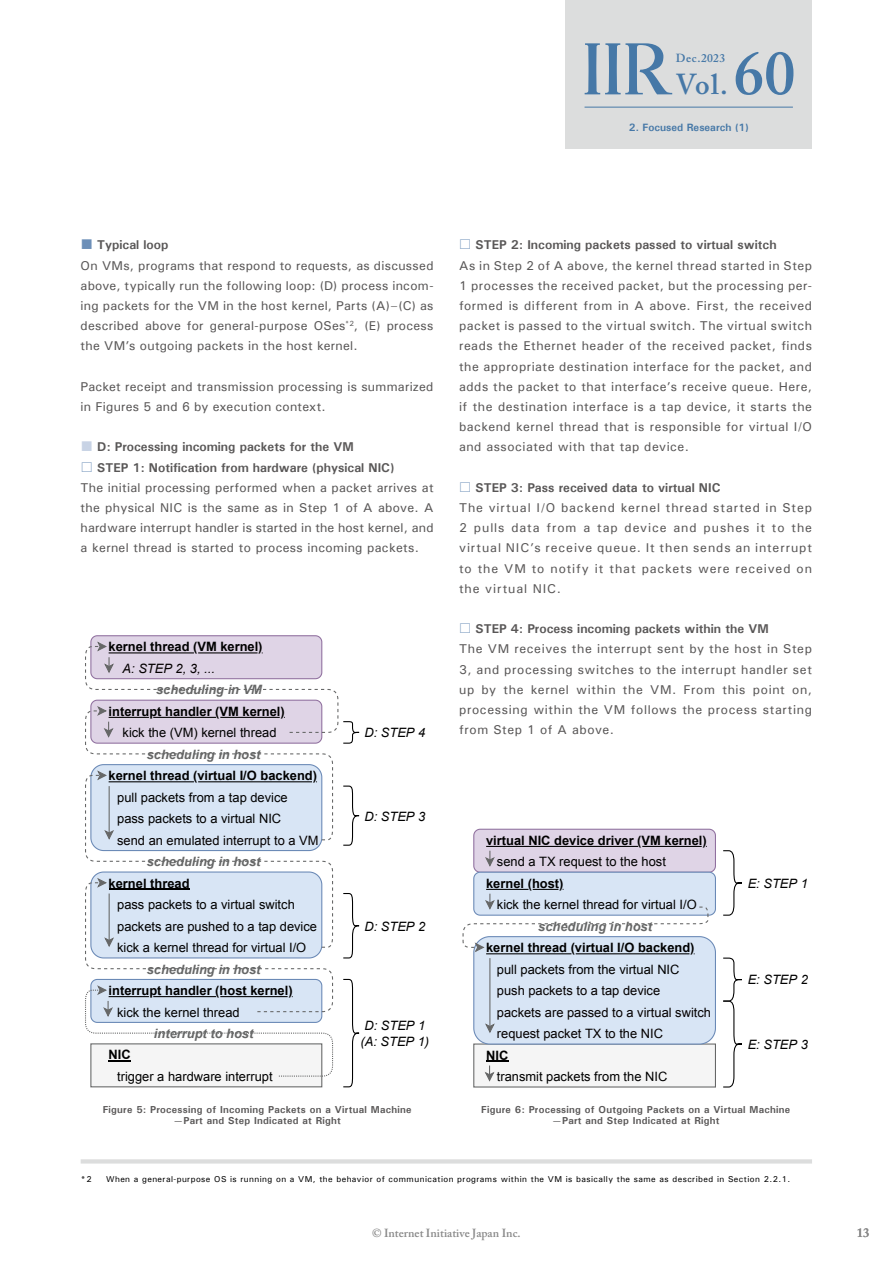
<style>
.page{position:relative;width:893px;height:1263px;background:#fff}
.page>*{position:absolute;margin:0;border:0;box-sizing:border-box;transform-origin:0 0}
.t1{font:600 28.65px "Adobe Caslon Pro";color:#4678a7}
.t2{font:12.9px/21.5px "Arial";color:#000}
.t3{font:700 12.9px "Arial";color:#000}
.t4{font:12.9px "Arial";color:#040000}
.t5{font:italic 700 12.9px "Arial";color:#666767}
.t6{font:italic 12.9px/15px "Arial";color:#000;text-align:center}
.t7{font:italic 12.9px "Arial";color:#040000}
.t8{font:500 12.75px/20.2px "Univers";letter-spacing:.035em;color:#595757}
.t9{font:500 12.75px/20.2px "Univers";letter-spacing:.07em;color:#595757}
.t10{font:700 12.75px "Univers";color:#595757}
.t11{font:600 12.75px "Adobe Caslon Pro";color:#898989}
.t12{font:600 11.7px "Adobe Caslon Pro";color:#898989}
.t13{font:600 11.7px "Adobe Caslon Pro";letter-spacing:.05em;color:#4678a7}
.t14{font:700 10.65px "Univers";color:#4678a7}
.t15{font:700 10.05px/11.7px "Univers";letter-spacing:.025em;color:#595757;text-align:center}
.t16{font:500 8.55px "Univers";letter-spacing:.05em;color:#000}
.s1{font-size:61.65px}
.s2{font-family:"Hira Kaku Pro W6";font-weight:400;color:#6c8fb8}
.s3{font-weight:700}
.s4{font-family:"Hira Kaku Pro W6";font-weight:400;color:#c8d3e5}
</style>
<div class="page">
<div style="left:565px;top:0;width:247px;height:149px;background:#dcdddd"></div>
<hr style="left:585px;top:107px;width:208px;height:1px;background:#4678a7">
<svg style="left:585px;top:43px;width:87px;height:51px"></svg>
<hr style="left:81px;top:1159px;width:731px;height:4px;background:#dcdddd">
<svg style="left:85px;top:635px;width:275px;height:452px"></svg>
<svg style="left:462px;top:828px;width:280px;height:260px"></svg>
<h1 class="t1" style="left:676px;top:67px;width:121px">Vol.<span class="s1">60</span></h1>
<p class="t13" style="left:676px;top:51px;width:51px">Dec.2023</p>
<p class="t14" style="left:629px;top:121px;width:122px">2. Focused Research (1)</p>
<p class="t8" style="left:80px;top:235px;width:355px"><span class="s2">■</span> <span class="s3">Typical loop<br></span>On VMs, programs that respond to requests, as discussed above, typically run the following loop: (D) process incom&shy;ing packets for the VM in the host kernel, Parts (A)–(C) as described above for general-purpose OSes<sup>*2</sup>, (E) process the VM’s outgoing packets in the host kernel.</p>
<p class="t8" style="left:81px;top:376px;width:354px">Packet receipt and transmission processing is summarized in Figures 5 and 6 by execution context.</p>
<p class="t10" style="left:80px;top:439px;width:275px"><span class="s4">■</span> D: Processing incoming packets for the VM</p>
<p class="t8" style="left:80px;top:457px;width:355px"><span class="s2">□</span> <span class="s3">STEP 1: Notification from hardware (physical NIC)<br></span>The initial processing performed when a packet arrives at the physical NIC is the same as in Step 1 of A above. A hardware interrupt handler is started in the host kernel, and a kernel thread is started to process incoming packets.</p>
<p class="t3" style="left:109px;top:638px;width:155px">kernel thread (VM kernel)</p>
<p class="t5" style="left:156px;top:681px;width:107px">scheduling in VM</p>
<p class="t7" style="left:123px;top:660px;width:94px">A: STEP 2, 3, ...</p>
<p class="t3" style="left:109px;top:703px;width:178px">interrupt handler (VM kernel)</p>
<p class="t2" style="left:123px;top:722px;width:155px">kick the (VM) kernel thread</p>
<p class="t5" style="left:147px;top:746px;width:115px">scheduling in host</p>
<p class="t3" style="left:109px;top:767px;width:210px">kernel thread (virtual I/O backend)</p>
<p class="t2" style="left:117px;top:786px;width:172px">pull packets from a tap device</p>
<p class="t2" style="left:117px;top:808px;width:166px">pass packets to a virtual NIC</p>
<p class="t4" style="left:117px;top:832px;width:203px">send an emulated interrupt to a VM</p>
<p class="t5" style="left:147px;top:853px;width:115px">scheduling in host</p>
<p class="t3" style="left:109px;top:874px;width:82px">kernel thread</p>
<p class="t2" style="left:117px;top:894px;width:201px">pass packets to a virtual switch packets are pushed to a tap device</p>
<p class="t2" style="left:117px;top:937px;width:191px">kick a kernel thread for virtual I/O</p>
<p class="t5" style="left:147px;top:961px;width:115px">scheduling in host</p>
<p class="t3" style="left:109px;top:982px;width:186px">interrupt handler (host kernel)</p>
<p class="t2" style="left:117px;top:1001px;width:124px">kick the kernel thread</p>
<p class="t3" style="left:109px;top:1046px;width:24px">NIC</p>
<p class="t5" style="left:154px;top:1025px;width:101px">interrupt to host</p>
<p class="t2" style="left:117px;top:1066px;width:157px">trigger a hardware interrupt</p>
<p class="t6" style="left:364px;top:725px;width:62px">D: STEP 4</p>
<p class="t6" style="left:364px;top:809px;width:62px">D: STEP 3</p>
<p class="t6" style="left:364px;top:919px;width:62px">D: STEP 2</p>
<p class="t6" style="left:360px;top:1018px;width:70px">D: STEP 1 (A: STEP 1)</p>
<p class="t8" style="left:459px;top:235px;width:355px"><span class="s2">□</span> <span class="s3">STEP 2: Incoming packets passed to virtual switch<br></span>As in Step 2 of A above, the kernel thread started in Step 1 processes the received packet, but the processing per&shy;formed is different from in A above. First, the received packet is passed to the virtual switch. The virtual switch reads the Ethernet header of the received packet, finds the appropriate destination interface for the packet, and adds the packet to that interface’s receive queue. Here, if the destination interface is a tap device, it starts the backend kernel thread that is responsible for virtual I/O and associated with that tap device.</p>
<p class="t9" style="left:459px;top:477px;width:355px"><span class="s2">□</span> <span class="s3">STEP 3: Pass received data to virtual NIC<br></span>The virtual I/O backend kernel thread started in Step 2 pulls data from a tap device and pushes it to the virtual NIC’s receive queue. It then sends an interrupt to the VM to notify it that packets were received on the virtual NIC.</p>
<p class="t8" style="left:459px;top:618px;width:355px"><span class="s2">□</span> <span class="s3">STEP 4: Process incoming packets within the VM<br></span>The VM receives the interrupt sent by the host in Step 3, and processing switches to the interrupt handler set up by the kernel within the VM. From this point on, processing within the VM follows the process starting from Step 1 of A above.</p>
<p class="t3" style="left:486px;top:832px;width:222px">virtual NIC device driver (VM kernel)</p>
<p class="t2" style="left:497px;top:851px;width:171px">send a TX request to the host</p>
<p class="t3" style="left:486px;top:875px;width:79px">kernel (host)</p>
<p class="t2" style="left:497px;top:894px;width:201px">kick the kernel thread for virtual I/O</p>
<p class="t3" style="left:486px;top:939px;width:210px">kernel thread (virtual I/O backend)</p>
<p class="t2" style="left:497px;top:958px;width:184px">pull packets from the virtual NIC</p>
<p class="t5" style="left:538px;top:918px;width:115px">scheduling in host</p>
<p class="t4" style="left:497px;top:982px;width:165px">push packets to a tap device</p>
<p class="t4" style="left:497px;top:1025px;width:168px">request packet TX to the NIC</p>
<p class="t4" style="left:497px;top:1004px;width:216px">packets are passed to a virtual switch</p>
<p class="t3" style="left:486px;top:1046px;width:24px">NIC</p>
<p class="t2" style="left:497px;top:1066px;width:172px">transmit packets from the NIC</p>
<p class="t6" style="left:748px;top:876px;width:62px">E: STEP 1</p>
<p class="t6" style="left:748px;top:972px;width:62px">E: STEP 2</p>
<p class="t6" style="left:748px;top:1037px;width:62px">E: STEP 3</p>
<p class="t15" style="left:103px;top:1103px;width:310px">Figure 5: Processing of Incoming Packets on a Virtual Machine —Part and Step Indicated at Right</p>
<p class="t15" style="left:481px;top:1103px;width:310px">Figure 6: Processing of Outgoing Packets on a Virtual Machine —Part and Step Indicated at Right</p>
<p class="t16" style="left:81px;top:1174px;width:13px">*2</p>
<p class="t16" style="left:106px;top:1174px;width:686px">When a general-purpose OS is running on a VM, the behavior of communication programs within the VM is basically the same as described in Section 2.2.1.</p>
<p class="t12" style="left:372px;top:1226px;width:150px">© Internet Initiative Japan Inc.</p>
<p class="t11" style="left:857px;top:1225px;width:14px">13</p>
</div>
